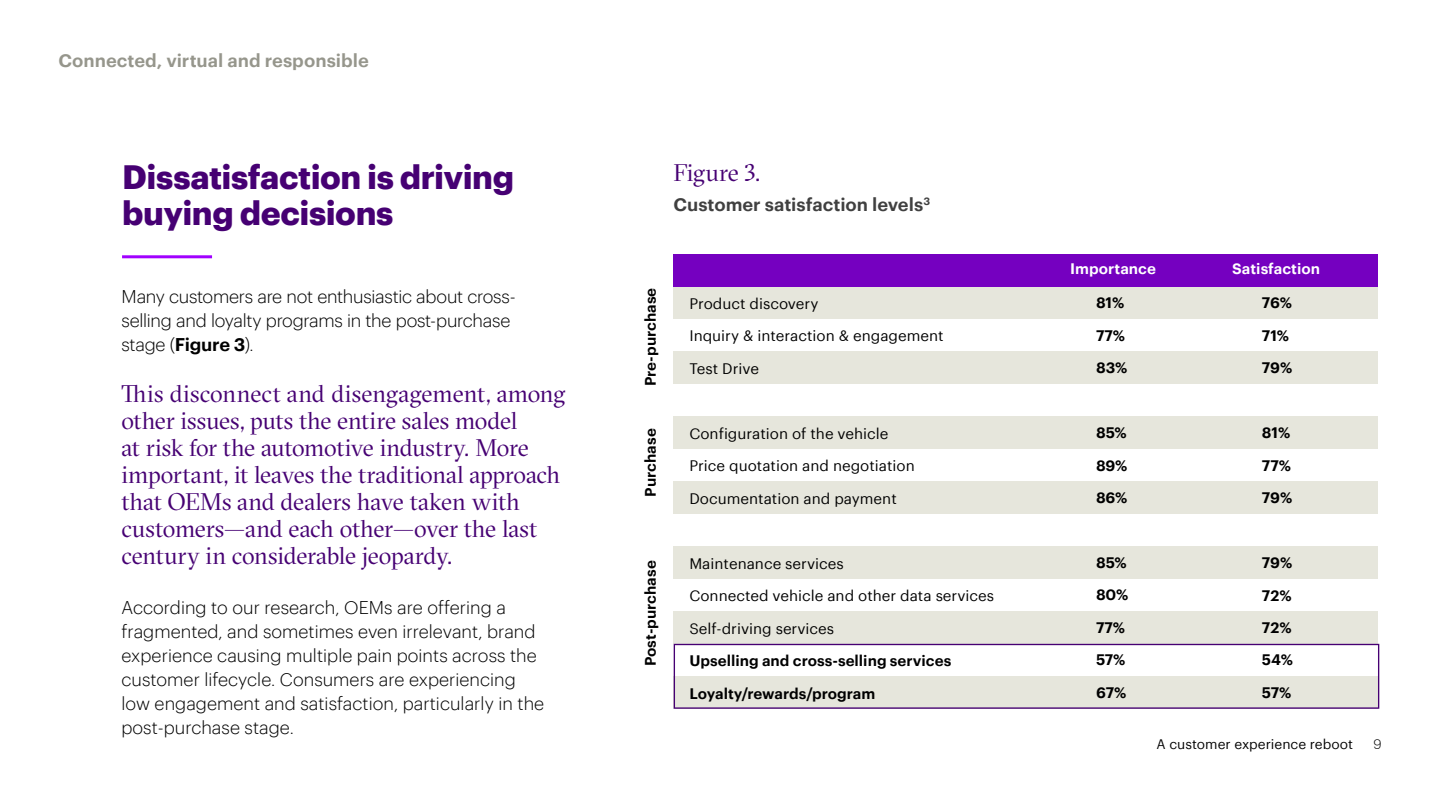
<style>
.page{position:relative;width:1440px;height:810px;background:#fff}
.page>*{position:absolute;margin:0;border:0;box-sizing:border-box;transform-origin:0 0}
.t1{font:700 33px/36px "Graphik";letter-spacing:-.015em;color:#460073}
.t2{font:24px/27px "GT Sectra Fine";letter-spacing:-.01em;color:#460073}
.t3{font:300 18px/24px "Graphik";color:#000}
.t4{font:600 18px "Graphik";color:#96968c}
.t5{font:600 18px "Graphik";color:#404040}
.t6{font:14.85px/32.5px "Graphik";color:#000}
.t7{font:600 14.85px/32.5px "Graphik";color:#000}
.t8{font:600 14.85px "Graphik";color:#fff}
.t9{font:13.5px "Graphik";color:#000}
.t10{font:300 13.5px "Graphik";color:#000}
.s1{font-weight:600}
</style>
<div class="page">
<hr style="left:122px;top:255px;width:90px;height:3px;background:#a100ff">
<div style="left:674px;top:287px;width:704px;height:32px;background:#e6e6dc"></div>
<div style="left:674px;top:254px;width:704px;height:33px;background:#7500c0"></div>
<div style="left:674px;top:352px;width:704px;height:32px;background:#e6e6dc"></div>
<div style="left:674px;top:416px;width:704px;height:33px;background:#e6e6dc"></div>
<div style="left:674px;top:481px;width:704px;height:33px;background:#e6e6dc"></div>
<div style="left:674px;top:546px;width:704px;height:33px;background:#e6e6dc"></div>
<div style="left:674px;top:611px;width:704px;height:33px;background:#e6e6dc"></div>
<svg style="left:674px;top:644px;width:705px;height:65px"></svg>
<p class="t4" style="left:58px;top:47px;width:312px">Connected, virtual and responsible</p>
<h1 class="t1" style="left:122px;top:156px;width:393px">Dissatisfaction is driving buying decisions</h1>
<h2 class="t2" style="left:673px;top:159px;width:89px">Figure 3.</h2>
<p class="t5" style="left:673px;top:190px;width:258px">Customer satisfaction levels<sup>3</sup></p>
<p class="t3" style="left:122px;top:283px;width:396px">Many customers are not enthusiastic about cross&shy;selling and loyalty programs in the post-purchase stage (<span class="s1">Figure 3</span>).</p>
<p class="t2" style="left:122px;top:380px;width:445px">This disconnect and disengagement, among other issues, puts the entire sales model<br>at risk for the automotive industry. More important, it leaves the traditional approach that OEMs and dealers have taken with customers—and each other—over the last century in considerable jeopardy.</p>
<p class="t3" style="left:122px;top:594px;width:424px">According to our research, OEMs are offering a fragmented, and sometimes even irrelevant, brand experience causing multiple pain points across the customer lifecycle. Consumers are experiencing low engagement and satisfaction, particularly in the post-purchase stage.</p>
<p class="t7" style="left:633px;top:386px;width:100px;rotate:-90deg">Pre-purchase</p>
<p class="t7" style="left:633px;top:497px;width:70px;rotate:-90deg">Purchase</p>
<p class="t7" style="left:633px;top:666px;width:107px;rotate:-90deg">Post-purchase</p>
<p class="t6" style="left:689px;top:286px;width:256px">Product discovery<br>Inquiry &amp; interaction &amp; engagement<br>Test Drive</p>
<p class="t6" style="left:689px;top:416px;width:227px">Configuration of the vehicle<br>Price quotation and negotiation<br>Documentation and payment</p>
<p class="t6" style="left:689px;top:546px;width:306px">Maintenance services<br>Connected vehicle and other data services<br>Self-driving services</p>
<p class="t7" style="left:689px;top:643px;width:263px">Upselling and cross-selling services<br>Loyalty/rewards/program</p>
<p class="t8" style="left:1070px;top:257px;width:87px">Importance</p>
<p class="t8" style="left:1232px;top:257px;width:89px">Satisfaction</p>
<p class="t7" style="left:1096px;top:285px;width:33px">81%<br>77%<br>83%</p>
<p class="t7" style="left:1096px;top:415px;width:33px;text-align:justify">85% 89% 86%</p>
<p class="t7" style="left:1096px;top:545px;width:34px">85%<br>80%<br>77%<br>57%<br>67%</p>
<p class="t7" style="left:1262px;top:285px;width:32px">76%<br>71%<br>79%</p>
<p class="t7" style="left:1262px;top:415px;width:32px">81%<br>77%<br>79%</p>
<p class="t7" style="left:1262px;top:545px;width:33px;text-align:justify">79% 72% 72% 54% 57%</p>
<p class="t9" style="left:1156px;top:734px;width:198px">A customer experience reboot</p>
<p class="t10" style="left:1373px;top:734px;width:10px">9</p>
</div>
